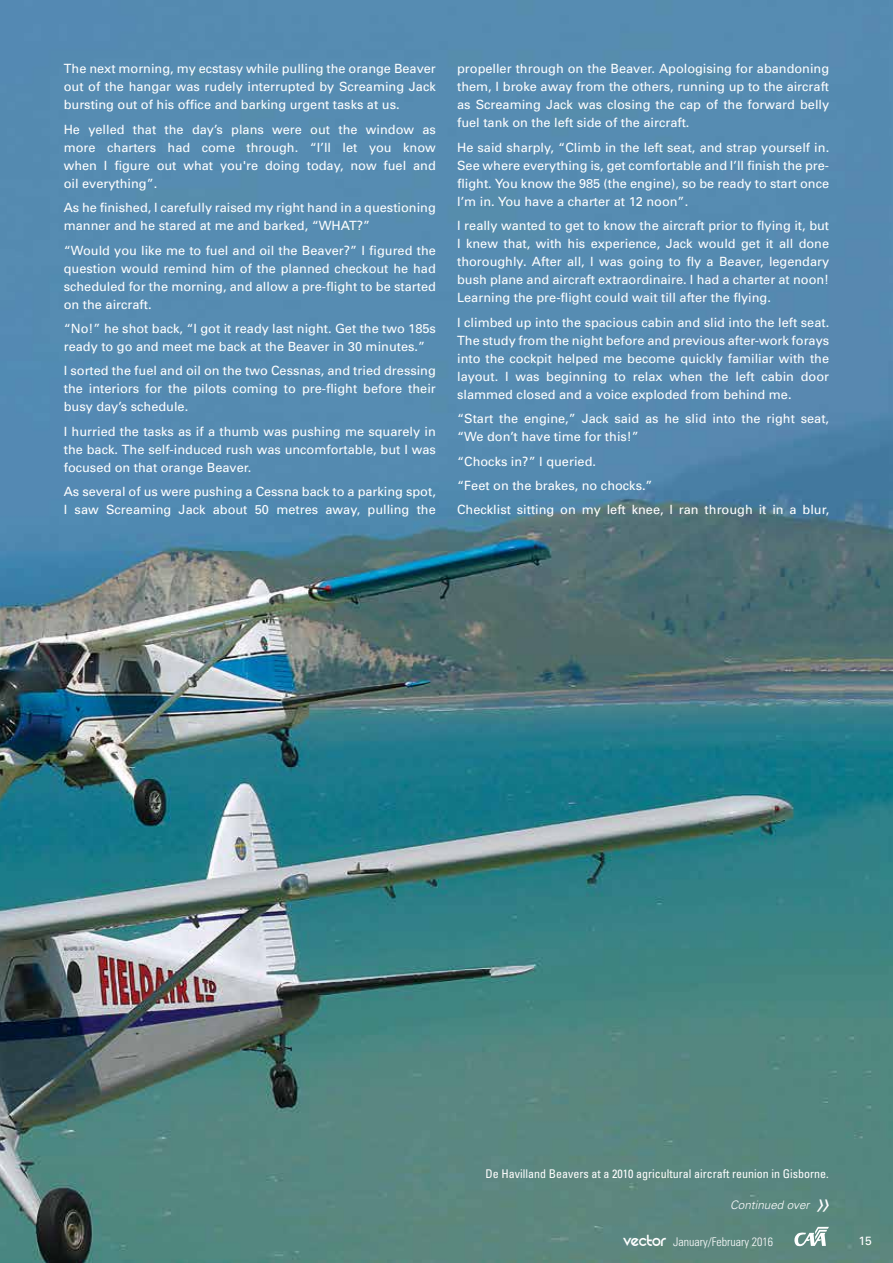
<style>
.page{position:relative;width:893px;height:1263px;background:#fff}
.page>*{position:absolute;margin:0;border:0;box-sizing:border-box;transform-origin:0 0}
.Continued_over_text{font:italic 300 31.5px "Univers";color:#fff}
.Body_text_-_Dark_Bac{font:12.75px/18px "Univers";color:#fff;text-align:justify}
.Caption_-_white{font:condensed 12px "Univers";color:#fff}
.t1{font:300 condensed 12px "Univers";color:#fff}
.t2{font:12px "Univers";color:#fff}
.Continued_over_text-2{font:italic 300 11.7px "Univers";color:#fff}
.s1{font-family:"REZ";font-weight:400;font-stretch:normal;font-size:18px}
</style>
<div class="page">
<img style="left:0;top:0;width:893px;height:1263px">
<svg style="left:794px;top:1227px;width:35px;height:19px"></svg>
<p class="Body_text_-_Dark_Bac" style="left:64px;top:60px;width:374px">The next morning, my ecstasy while pulling the orange Beaver out of the hangar was rudely interrupted by Screaming Jack bursting out of his office and barking urgent tasks at us.</p>
<p class="Body_text_-_Dark_Bac" style="left:64px;top:120px;width:374px">He yelled that the day’s plans were out the window as more charters had come through. “I’ll let you know when I figure out what you're doing today, now fuel and oil everything”.</p>
<p class="Body_text_-_Dark_Bac" style="left:64px;top:198px;width:374px">As he finished, I carefully raised my right hand in a questioning manner and he stared at me and barked, “WHAT?”</p>
<p class="Body_text_-_Dark_Bac" style="left:64px;top:241px;width:374px">“Would you like me to fuel and oil the Beaver?” I figured the question would remind him of the planned checkout he had scheduled for the morning, and allow a pre-flight to be started on the aircraft.</p>
<p class="Body_text_-_Dark_Bac" style="left:64px;top:319px;width:374px">“No!” he shot back, “I got it ready last night. Get the two 185s ready to go and meet me back at the Beaver in 30 minutes.”</p>
<p class="Body_text_-_Dark_Bac" style="left:64px;top:362px;width:374px">I sorted the fuel and oil on the two Cessnas, and tried dressing the interiors for the pilots coming to pre-flight before their busy day’s schedule.</p>
<p class="Body_text_-_Dark_Bac" style="left:64px;top:422px;width:374px">I hurried the tasks as if a thumb was pushing me squarely in the back. The self-induced rush was uncomfortable, but I was focused on that orange Beaver.</p>
<p class="Body_text_-_Dark_Bac" style="left:64px;top:482px;width:374px">As several of us were pushing a Cessna back to a parking spot,<br>I saw Screaming Jack about 50 metres away, pulling the</p>
<p class="Body_text_-_Dark_Bac" style="left:457px;top:60px;width:374px">propeller through on the Beaver. Apologising for abandoning them, I broke away from the others, running up to the aircraft as Screaming Jack was closing the cap of the forward belly fuel tank on the left side of the aircraft.</p>
<p class="Body_text_-_Dark_Bac" style="left:457px;top:138px;width:374px">He said sharply, “Climb in the left seat, and strap yourself in.<br>See where everything is, get comfortable and I’ll finish the pre&shy;flight. You know the 985 (the engine), so be ready to start once I’m in. You have a charter at 12 noon”.</p>
<p class="Body_text_-_Dark_Bac" style="left:457px;top:216px;width:374px">I really wanted to get to know the aircraft prior to flying it, but I knew that, with his experience, Jack would get it all done thoroughly. After all, I was going to fly a Beaver, legendary bush plane and aircraft extraordinaire. I had a charter at noon!<br>Learning the pre-flight could wait till after the flying.</p>
<p class="Body_text_-_Dark_Bac" style="left:457px;top:313px;width:374px">I climbed up into the spacious cabin and slid into the left seat.<br>The study from the night before and previous after-work forays into the cockpit helped me become quickly familiar with the layout. I was beginning to relax when the left cabin door slammed closed and a voice exploded from behind me.</p>
<p class="Body_text_-_Dark_Bac" style="left:457px;top:409px;width:373px">“Start the engine,” Jack said as he slid into the right seat, “We don’t have time for this!”</p>
<p class="Body_text_-_Dark_Bac" style="left:457px;top:452px;width:140px">“Chocks in?” I queried.</p>
<p class="Body_text_-_Dark_Bac" style="left:457px;top:476px;width:197px">“Feet on the brakes, no chocks.”</p>
<p class="Body_text_-_Dark_Bac" style="left:457px;top:501px;width:374px">Checklist sitting on my left knee, I ran through it in a blur,</p>
<p class="Caption_-_white" style="left:485px;top:1166px;width:345px">De Havilland Beavers at a 2010 agricultural aircraft reunion in Gisborne.</p>
<p class="Continued_over_text-2" style="left:730px;top:1198px;width:81px">Continued over</p>
<p class="Continued_over_text" style="left:813px;top:1184px;width:19px">»</p>
<p class="t1" style="left:623px;top:1235px;width:151px"><span class="s1">vector</span> January/February 2016</p>
<p class="t2" style="left:858px;top:1234px;width:15px">15</p>
</div>
